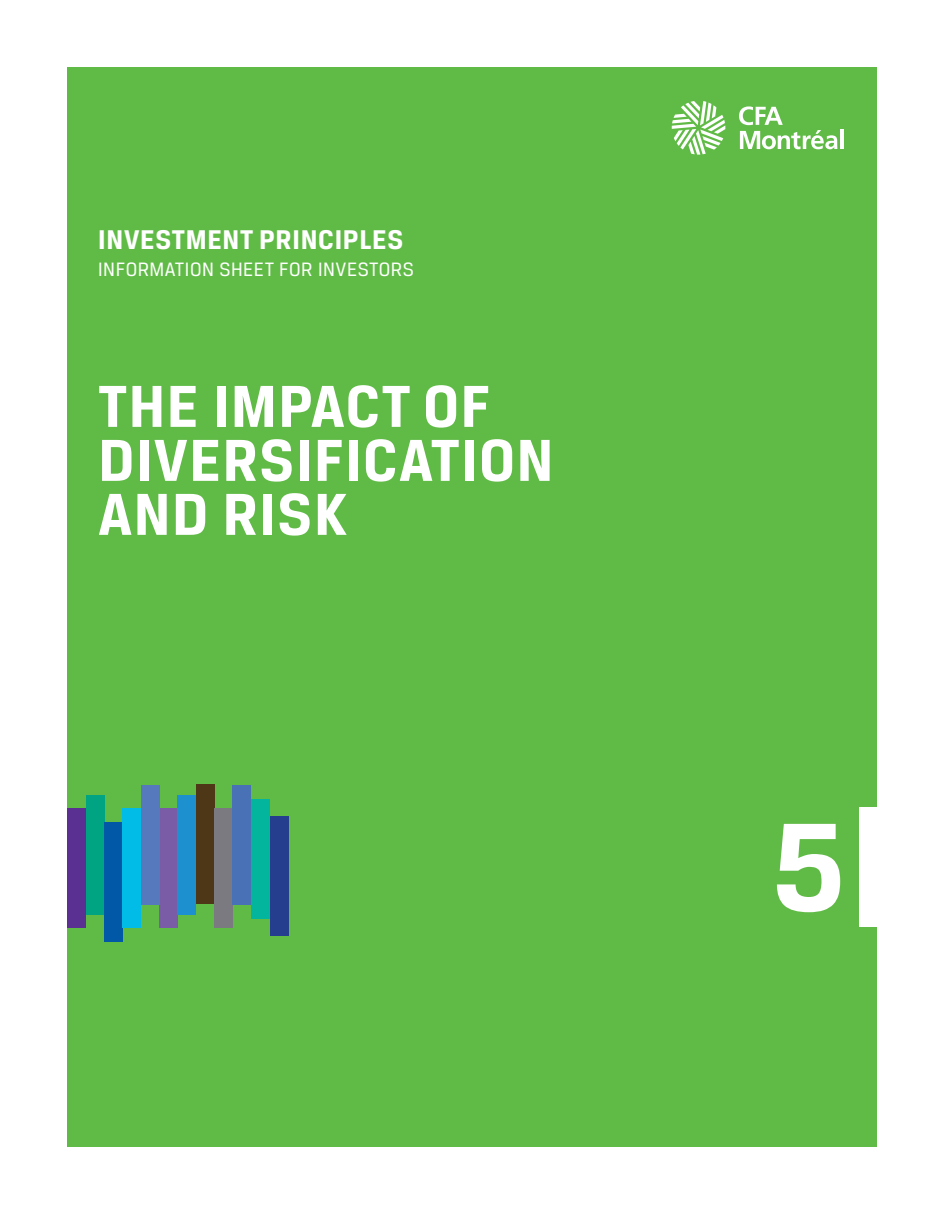
<style>
.page{position:relative;width:945px;height:1215px;background:#fff}
.page>*{position:absolute;margin:0;border:0;box-sizing:border-box;transform-origin:0 0}
.t1{font:700 133.5px "Breuer Text";color:#fff}
.t2{font:700 63px/54px "Breuer Text";letter-spacing:.025em;color:#fff}
.t3{font:700 28.8px "Breuer Text";letter-spacing:.025em;color:#fff}
.t4{font:20.7px "Breuer Text";letter-spacing:.025em;color:#fff}
</style>
<div class="page">
<div style="left:68px;top:68px;width:810px;height:1080px;background:#60bb46"></div>
<div style="left:859px;top:807px;width:36px;height:120px;background:#fff"></div>
<hr style="left:840px;top:130px;width:4px;height:19px;background:#fff">
<svg style="left:672px;top:101px;width:53px;height:54px"></svg>
<svg style="left:739px;top:106px;width:98px;height:43px"></svg>
<div style="left:68px;top:808px;width:18px;height:120px;background:#5a3092"></div>
<div style="left:159px;top:808px;width:19px;height:120px;background:#7a5ba6"></div>
<div style="left:86px;top:795px;width:18px;height:120px;background:#00a382"></div>
<div style="left:178px;top:795px;width:18px;height:120px;background:#1d90d0"></div>
<div style="left:104px;top:822px;width:19px;height:120px;background:#0158a6"></div>
<div style="left:196px;top:784px;width:18px;height:120px;background:#4d3716"></div>
<div style="left:123px;top:808px;width:18px;height:120px;background:#02bce8"></div>
<div style="left:251px;top:799px;width:18px;height:120px;background:#03b59c"></div>
<div style="left:270px;top:816px;width:18px;height:120px;background:#253f8e"></div>
<div style="left:214px;top:808px;width:19px;height:120px;background:#7b7a81"></div>
<div style="left:141px;top:785px;width:18px;height:120px;background:#5679bd"></div>
<div style="left:233px;top:785px;width:18px;height:120px;background:#4972b6"></div>
<p class="t3" style="left:98px;top:224px;width:307px">INVESTMENT PRINCIPLES</p>
<p class="t4" style="left:98px;top:258px;width:317px">INFORMATION SHEET FOR INVESTORS</p>
<p class="t2" style="left:98px;top:379px;width:457px">THE IMPACT OF<br>DIVERSIFICATION<br>AND RISK</p>
<h1 class="t1" style="left:773px;top:794px;width:73px">5</h1>
</div>
